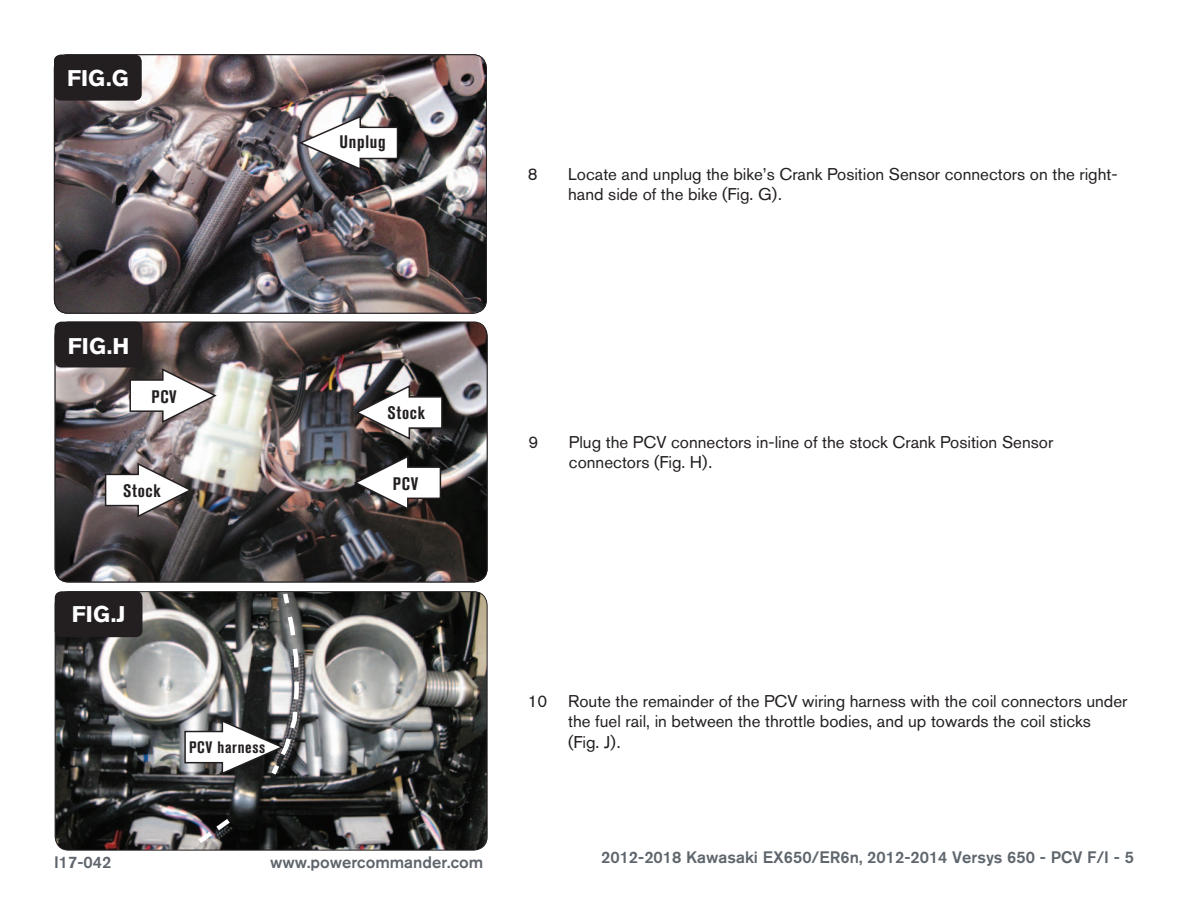
<style>
.page{position:relative;width:1188px;height:918px;background:#fff}
.page>*{position:absolute;margin:0;border:0;box-sizing:border-box;transform-origin:0 0}
.t1{font:700 22.5px "Akzidenz Grotesk BQ";color:#fff}
.Callouts{font:700 condensed 18px "Akzidenz Grotesk BQ";letter-spacing:.04em;color:#231f20}
.Bodycopy{font:16.8px/20.2px "Akzidenz Grotesk BQ";color:#231f20}
.t2{font:500 16.5px "Akzidenz Grotesk BQ";color:#5e656c}
.Callouts-2{font:700 condensed 16.5px "Akzidenz Grotesk BQ";letter-spacing:.04em;color:#231f20}
</style>
<div class="page">
<img style="left:55px;top:592px;width:432px;height:258px">
<img style="left:54px;top:55px;width:431px;height:258px">
<div style="left:54px;top:54px;width:433px;height:260px;border:1px solid #231f20;border-radius:14px"></div>
<img style="left:55px;top:322px;width:432px;height:260px">
<div style="left:55px;top:322px;width:433px;height:260px;border:1px solid #231f20;border-radius:14px"></div>
<div style="left:54px;top:55px;width:88px;height:46px;background:#231f20;border-radius:7px"></div>
<div style="left:55px;top:322px;width:87px;height:46px;background:#231f20;border-radius:7px"></div>
<div style="left:55px;top:591px;width:87px;height:46px;background:#231f20;border-radius:7px"></div>
<svg style="left:129px;top:367px;width:89px;height:57px"></svg>
<svg style="left:352px;top:454px;width:90px;height:57px"></svg>
<img style="left:297px;top:115px;width:102px;height:56px">
<img style="left:354px;top:384px;width:89px;height:57px">
<svg style="left:104px;top:462px;width:90px;height:56px"></svg>
<svg style="left:194px;top:815px;width:41px;height:33px"></svg>
<svg style="left:184px;top:591px;width:117px;height:189px"></svg>
<p class="t1" style="left:67px;top:65px;width:63px">FIG.G</p>
<p class="t1" style="left:76px;top:65px;width:46px">FIG.</p>
<p class="t1" style="left:68px;top:333px;width:63px">FIG.H</p>
<p class="t1" style="left:76px;top:333px;width:46px">FIG.</p>
<p class="Callouts" style="left:151px;top:386px;width:27px">PCV</p>
<p class="Callouts" style="left:123px;top:481px;width:39px">Stock</p>
<p class="t1" style="left:72px;top:602px;width:55px">FIG.J</p>
<p class="Callouts-2" style="left:189px;top:737px;width:78px">PCV harness</p>
<p class="Callouts" style="left:340px;top:131px;width:47px">Unplug</p>
<p class="Callouts" style="left:388px;top:403px;width:39px">Stock</p>
<p class="Callouts" style="left:393px;top:473px;width:27px">PCV</p>
<p class="Bodycopy" style="left:528px;top:164px;width:11px">8</p>
<p class="Bodycopy" style="left:568px;top:164px;width:551px">Locate and unplug the bike’s Crank Position Sensor connectors on the right&shy;hand side of the bike (Fig. G).</p>
<p class="Bodycopy" style="left:528px;top:432px;width:11px">9</p>
<p class="Bodycopy" style="left:569px;top:432px;width:486px">Plug the PCV connectors in-line of the stock Crank Position Sensor connectors (Fig. H).</p>
<p class="Bodycopy" style="left:568px;top:691px;width:561px;text-indent:-40px">10 Route the remainder of the PCV wiring harness with the coil connectors under the fuel rail, in between the throttle bodies, and up towards the coil sticks<br>(Fig. J).</p>
<p class="t2" style="left:54px;top:852px;width:59px">I17-042</p>
<p class="t2" style="left:270px;top:852px;width:215px">www.powercommander.com</p>
<p class="t2" style="left:601px;top:847px;width:534px">2012-2018 Kawasaki EX650/ER6n, 2012-2014 Versys 650 - PCV F/I - 5</p>
</div>
